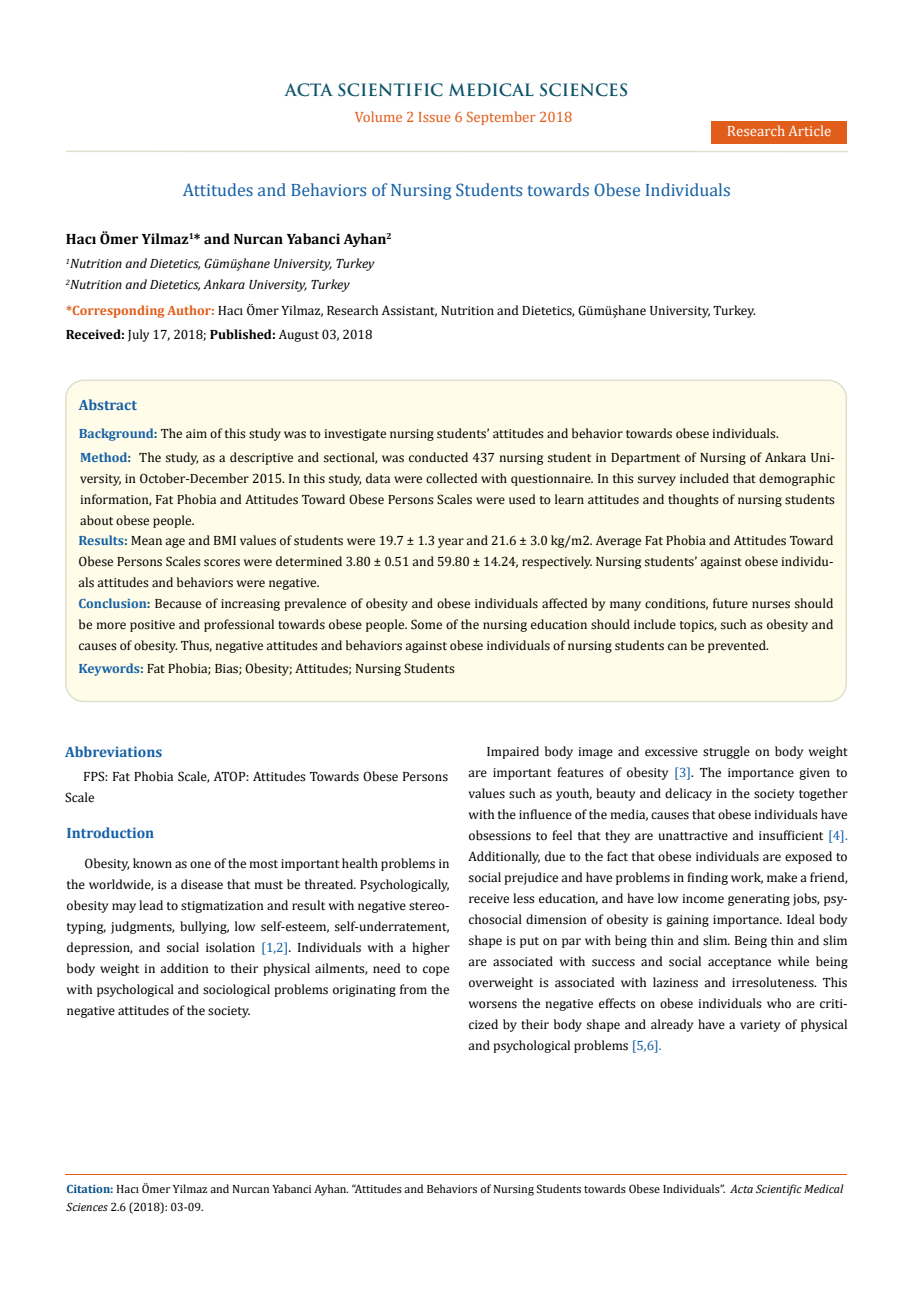
<style>
.page{position:relative;width:917px;height:1311px;background:#fff}
.page>*{position:absolute;margin:0;border:0;box-sizing:border-box;transform-origin:0 0}
.t1{font:18px "Cambria";color:#1560a6}
.t2{font:700 16.5px "Trajan Pro";color:#0e546a}
.t3{font:700 15px "Cambria";color:#000}
.t4{font:700 15px "Cambria";color:#1560a6}
.t5{font:15px "Cambria";color:#e05d1a}
.t6{font:15px "Cambria";color:#fff}
.t7{font:13.5px/21px "Cambria";color:#000}
.t8{font:italic 13.5px/21px "Cambria";color:#000}
.t9{font:12px/18px "Cambria";color:#000}
.s1{font-weight:700;color:#e05d1a}
.s2{font-weight:700}
.s3{font-weight:700;color:#1560a6}
.s4{font-weight:700;color:#0e546a}
.s5{color:#1560a6}
.s6{font-weight:700;color:#035089}
.s7{font-style:italic}
</style>
<div class="page">
<div style="left:711px;top:122px;width:136px;height:22px;background:#e05d1a"></div>
<div style="left:66px;top:380px;width:780px;height:322px;background:#fffde9;border-radius:18px"></div>
<div style="left:65px;top:380px;width:782px;height:322px;border:2px solid #e0dfcd;border-radius:18px"></div>
<hr style="left:65px;top:1174px;width:782px;height:1px;background:#e05d1a">
<hr style="left:66px;top:151px;width:781px;height:1px;background:#e0dfcd">
<p class="t2" style="left:285px;top:80px;width:344px">ACTA SCIENTIFIC MEDICAL SCIENCES</p>
<p class="t5" style="left:355px;top:108px;width:219px">Volume 2 Issue 6 September 2018</p>
<p class="t6" style="left:727px;top:122px;width:106px">Research Article</p>
<h1 class="t1" style="left:183px;top:179px;width:549px">Attitudes and Behaviors of Nursing Students towards Obese Individuals</h1>
<p class="t3" style="left:66px;top:229px;width:327px">Hacı Ömer Yilmaz<sup>1</sup>* and Nurcan Yabanci Ayhan<sup>2</sup></p>
<p class="t8" style="left:66px;top:252px;width:310px"><sup>1</sup>Nutrition and Dietetics, Gümüşhane University, Turkey<br><sup>2</sup>Nutrition and Dietetics, Ankara University, Turkey</p>
<p class="t7" style="left:66px;top:299px;width:691px"><span class="s1">*Corresponding Author:</span> Hacı Ömer Yilmaz, Research Assistant, Nutrition and Dietetics, Gümüşhane University, Turkey.</p>
<p class="t7" style="left:66px;top:324px;width:308px"><span class="s2">Received:</span> July 17, 2018; <span class="s2">Published:</span> August 03, 2018</p>
<p class="t4" style="left:79px;top:394px;width:60px">Abstract</p>
<p class="t7" style="left:79px;top:421px;width:757px;line-height:24px"><span class="s3">Background</span><span class="s4">:</span> The aim of this study was to investigate nursing students’ attitudes and behavior towards obese individuals.<br><span class="s3">Method</span><span class="s4">:</span> The study, as a descriptive and sectional, was conducted 437 nursing student in Department of Nursing of Ankara Uni-</p>
<p class="t7" style="left:79px;top:467px;width:758px">versity, in October-December 2015. In this study, data were collected with questionnaire. In this survey included that demographic information, Fat Phobia and Attitudes Toward Obese Persons Scales were used to learn attitudes and thoughts of nursing students about obese people.<br><span class="s3">Results</span><span class="s4">:</span> Mean age and BMI values of students were 19.7 ± 1.3 year and 21.6 ± 3.0 kg/m2. Average Fat Phobia and Attitudes Toward Obese Persons Scales scores were determined 3.80 ± 0.51 and 59.80 ± 14.24, respectively. Nursing students’ against obese individu&shy;als attitudes and behaviors were negative.<br><span class="s3">Conclusion</span><span class="s4">:</span> Because of increasing prevalence of obesity and obese individuals affected by many conditions, future nurses should be more positive and professional towards obese people. Some of the nursing education should include topics, such as obesity and causes of obesity. Thus, negative attitudes and behaviors against obese individuals of nursing students can be prevented.</p>
<p class="t7" style="left:79px;top:658px;width:378px"><span class="s3">Keywords</span><span class="s4">:</span> Fat Phobia; Bias; Obesity; Attitudes; Nursing Students</p>
<p class="t4" style="left:65px;top:741px;width:99px">Abbreviations</p>
<p class="t7" style="left:65px;top:766px;width:384px;text-indent:18px">FPS: Fat Phobia Scale, ATOP: Attitudes Towards Obese Persons<br>Scale</p>
<p class="t4" style="left:67px;top:823px;width:89px">Introduction</p>
<p class="t7" style="left:67px;top:853px;width:384px;text-align:justify;text-indent:18px">Obesity, known as one of the most important health problems in the worldwide, is a disease that must be threated. Psychologically, obesity may lead to stigmatization and result with negative stereo&shy;typing, judgments, bullying, low self-esteem, self-underratement, depression, and social isolation <span class="s5">[1,2]</span>. Individuals with a higher body weight in addition to their physical ailments, need to cope with psychological and sociological problems originating from the negative attitudes of the society.</p>
<p class="t7" style="left:468px;top:741px;width:381px;text-align:justify;text-indent:18px">Impaired body image and excessive struggle on body weight are important features of obesity <span class="s5">[3]</span>. The importance given to values such as youth, beauty and delicacy in the society together with the influence of the media, causes that obese individuals have obsessions to feel that they are unattractive and insufficient <span class="s5">[4].<br></span>Additionally, due to the fact that obese individuals are exposed to social prejudice and have problems in finding work, make a friend, receive less education, and have low income generating jobs, psy&shy;chosocial dimension of obesity is gaining importance. Ideal body shape is put on par with being thin and slim. Being thin and slim are associated with success and social acceptance while being overweight is associated with laziness and irresoluteness. This worsens the negative effects on obese individuals who are criti&shy;cized by their body shape and already have a variety of physical and psychological problems <span class="s5">[5,6].</span></p>
<p class="t9" style="left:67px;top:1180px;width:778px"><span class="s6">Citation:</span> Hacı Ömer Yilmaz and Nurcan Yabanci Ayhan<span class="s7">.</span> “Attitudes and Behaviors of Nursing Students towards Obese Individuals”. <span class="s7">Acta Scientific Medical<br>Sciences</span> 2.6 (2018): 03-09.</p>
</div>
